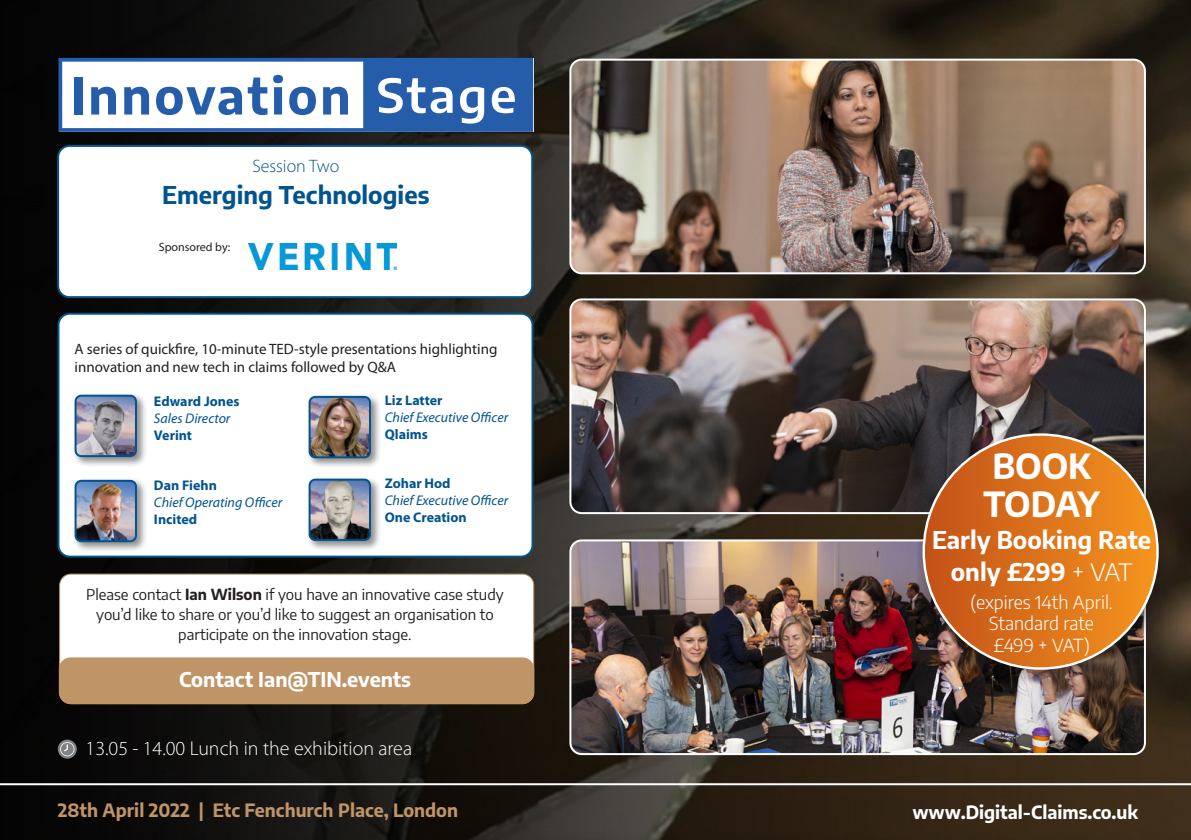
<style>
.page{position:relative;width:1191px;height:840px;background:#fff}
.page>*{position:absolute;margin:0;border:0;box-sizing:border-box;transform-origin:0 0}
.t1{font:700 34px/38.4px "Encode Sans";color:#fff}
.t2{font:700 24px/32px "Encode Sans";color:#fff;text-align:center}
.t3{font:700 24px "Encode Sans";color:#01548e}
.t4{font:300 20px "Myriad Pro";color:#fff}
.t5{font:700 20px "Encode Sans";color:#fff}
.t6{font:300 18px/21.6px "Encode Sans";color:#fff;text-align:center}
.t7{font:700 18px "Encode Sans";color:#bf9467}
.t8{font:700 18px "Encode Sans";color:#fff}
.t9{font:300 18px "Myriad Pro";color:#01548e}
.t10{font:15px/20px "Encode Sans";color:#231f20;text-align:center}
.t11{font:15px/18px "Myriad Pro";color:#231f20}
.t12{font:italic 14px "Myriad Pro";color:#01548e}
.t13{font:700 14px "Myriad Pro";color:#01548e}
.t14{font:12px "Myriad Pro";color:#231f20}
.s1{font-weight:700}
.s2{font-weight:300}
</style>
<div class="page">
<img style="left:0;top:0;width:1191px;height:839px">
<svg style="left:58px;top:739px;width:19px;height:19px"></svg>
<svg style="left:60px;top:741px;width:14px;height:14px"></svg>
<div style="left:58px;top:146px;width:474px;height:151px;background:#fff;border-radius:11px"></div>
<div style="left:57px;top:145px;width:476px;height:153px;border:2px solid #01548e;border-radius:11px"></div>
<img style="left:248px;top:243px;width:149px;height:26px">
<hr style="left:0;top:782px;width:1191px;height:2px;background:#fff">
<svg style="left:58px;top:58px;width:475px;height:74px"></svg>
<img style="left:570px;top:60px;width:575px;height:213px">
<div style="left:569px;top:59px;width:577px;height:215px;border:2px solid #fff;border-radius:11px"></div>
<img style="left:570px;top:299px;width:575px;height:214px">
<div style="left:569px;top:298px;width:577px;height:216px;border:2px solid #fff;border-radius:11px"></div>
<img style="left:570px;top:540px;width:575px;height:213px">
<div style="left:569px;top:539px;width:577px;height:215px;border:2px solid #fff;border-radius:11px"></div>
<div style="left:914px;top:424px;width:261px;height:262px;background:#231f20;opacity:.45"></div>
<div style="left:923px;top:434px;width:234px;height:234px;background:linear-gradient(to right,#c65b25,#f4931f);border-radius:117px"></div>
<div style="left:60px;top:573px;width:474px;height:130px;background:#fff;border-radius:11px"></div>
<div style="left:59px;top:573px;width:475px;height:130px;border:1px solid #bf9467;border-radius:11px"></div>
<div style="left:59px;top:657px;width:475px;height:46px;background:#bf9467;border-radius:11px"></div>
<div style="left:59px;top:657px;width:475px;height:46px;border:1px solid #bf9467;border-radius:11px"></div>
<div style="left:58px;top:313px;width:474px;height:243px;background:#fff;border-radius:11px"></div>
<div style="left:57px;top:312px;width:476px;height:245px;border:2px solid #01548e;border-radius:11px"></div>
<div style="left:72px;top:392px;width:75px;height:75px;background:#231f20;opacity:.5"></div>
<img style="left:76px;top:395px;width:60px;height:61px">
<div style="left:75px;top:394px;width:62px;height:63px;border:2px solid #01548e;border-radius:6px"></div>
<div style="left:72px;top:477px;width:75px;height:75px;background:#231f20;opacity:.5"></div>
<img style="left:76px;top:480px;width:60px;height:61px">
<div style="left:75px;top:479px;width:62px;height:63px;border:2px solid #01548e;border-radius:6px"></div>
<div style="left:306px;top:393px;width:75px;height:75px;background:#231f20;opacity:.5"></div>
<img style="left:311px;top:396px;width:59px;height:61px">
<div style="left:308px;top:395px;width:63px;height:63px;border:2px solid #01548e;border-radius:6px"></div>
<div style="left:306px;top:476px;width:75px;height:75px;background:#231f20;opacity:.5"></div>
<img style="left:311px;top:479px;width:59px;height:60px">
<div style="left:308px;top:478px;width:63px;height:62px;border:2px solid #01548e;border-radius:6px"></div>
<p class="t9" style="left:252px;top:155px;width:88px">Session Two</p>
<h2 class="t3" style="left:162px;top:176px;width:269px">Emerging Technologies</h2>
<p class="t14" style="left:159px;top:239px;width:73px">Sponsored by:</p>
<p class="t11" style="left:75px;top:340px;width:424px">A series of quickfire, 10-minute TED-style presentations highlighting innovation and new tech in claims followed by Q&amp;A</p>
<p class="t13" style="left:154px;top:392px;width:87px">Edward Jones</p>
<p class="t12" style="left:154px;top:409px;width:78px">Sales Director</p>
<p class="t13" style="left:154px;top:425px;width:40px">Verint</p>
<p class="t13" style="left:385px;top:391px;width:59px">Liz Latter</p>
<p class="t12" style="left:385px;top:408px;width:125px">Chief Executive Officer</p>
<p class="t13" style="left:385px;top:425px;width:45px">Qlaims</p>
<p class="t13" style="left:385px;top:474px;width:67px">Zohar Hod</p>
<p class="t12" style="left:385px;top:491px;width:125px">Chief Executive Officer</p>
<p class="t13" style="left:385px;top:507px;width:83px">One Creation</p>
<p class="t13" style="left:154px;top:476px;width:64px">Dan Fiehn</p>
<p class="t12" style="left:154px;top:493px;width:130px">Chief Operating Officer</p>
<p class="t13" style="left:154px;top:509px;width:45px">Incited</p>
<p class="t10" style="left:86px;top:583px;width:419px">Please contact <span class="s1">Ian Wilson</span> if you have an innovative case study you’d like to share or you’d like to suggest an organisation to participate on the innovation stage.</p>
<h3 class="t5" style="left:179px;top:664px;width:233px">Contact Ian@TIN.events</h3>
<h3 class="t4" style="left:86px;top:735px;width:328px">13.05 - 14.00 Lunch in the exhibition area</h3>
<h1 class="t1" style="left:983px;top:444px;width:118px">BOOK<br>TODAY</h1>
<h2 class="t2" style="left:932px;top:522px;width:221px">Early Booking Rate only £299 <span class="s2">+ VAT</span></h2>
<p class="t6" style="left:970px;top:590px;width:144px">(expires 14th April.<br>Standard rate £499 + VAT)</p>
<p class="t7" style="left:58px;top:796px;width:402px">28th April 2022 | Etc Fenchurch Place, London</p>
<p class="t8" style="left:912px;top:798px;width:227px">www.Digital-Claims.co.uk</p>
</div>
